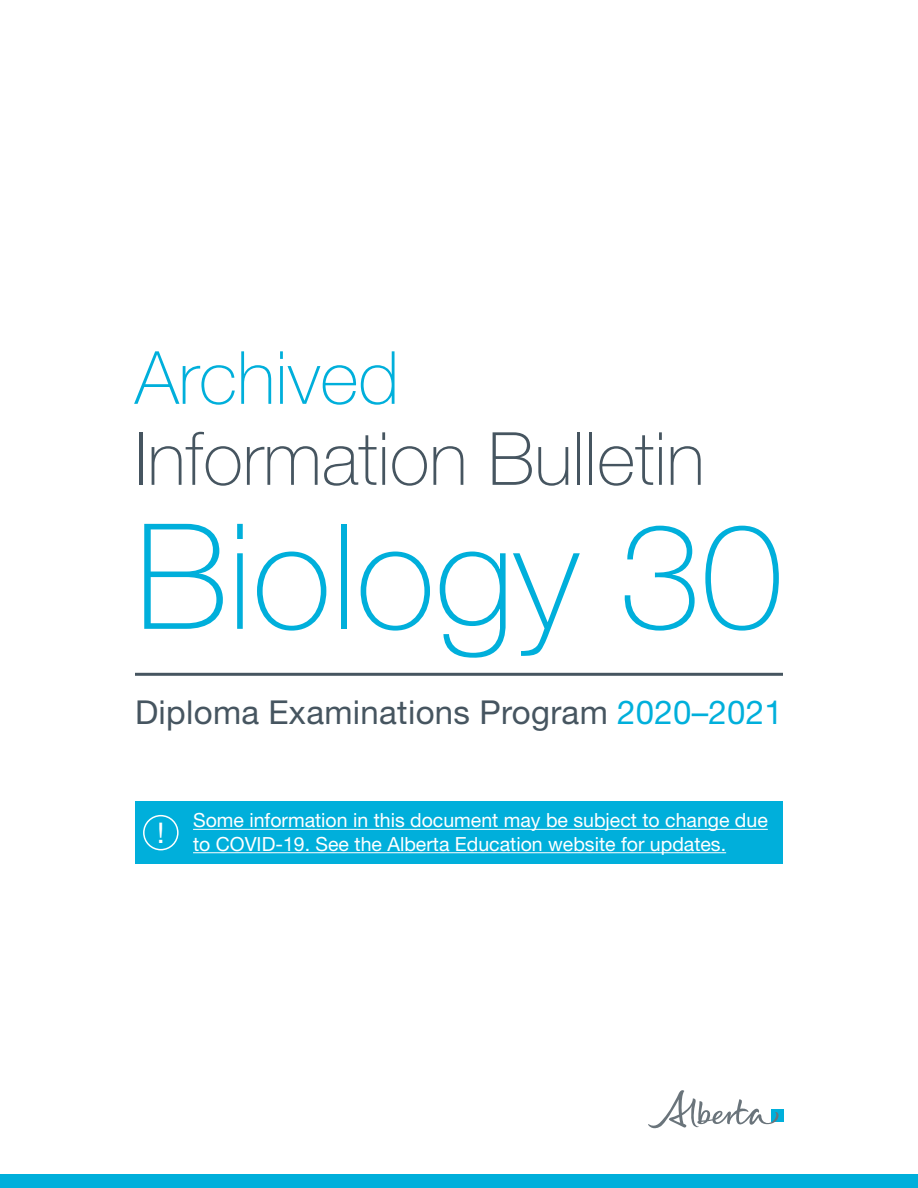
<style>
.page{position:relative;width:918px;height:1188px;background:#fff}
.page>*{position:absolute;margin:0;border:0;box-sizing:border-box;transform-origin:0 0}
.t1{font:100 147px "Helvetica Neue LT Std";color:#00afdb}
.t2{font:100 73.5px "Helvetica Neue LT Std";color:#465560}
.t3{font:100 73.5px "Helvetica Neue LT Std";color:#00afdb}
.t4{font:33px "Helvetica Neue LT Std";letter-spacing:.01em;color:#465560}
.t5{font:28.5px "Helvetica Neue LT Std";color:#fff}
.t6{font:19.5px/23.4px "Helvetica Neue LT Std";color:#fff}
.s1{color:#00afdb}
</style>
<div class="page">
<div style="left:771px;top:1110px;width:13px;height:12px;background:#00afdb"></div>
<svg style="left:648px;top:1090px;width:131px;height:38px"></svg>
<div style="left:0;top:1175px;width:918px;height:13px;background:#00afdb"></div>
<hr style="left:135px;top:673px;width:648px;height:3px;background:#465560">
<div style="left:135px;top:801px;width:648px;height:63px;background:#00afdb"></div>
<hr style="left:193px;top:829px;width:575px;height:1px;background:#fff">
<hr style="left:193px;top:852px;width:533px;height:1px;background:#fff">
<div style="left:143px;top:815px;width:36px;height:35px;border:2px solid #fff;border-radius:50%"></div>
<p class="t3" style="left:135px;top:336px;width:266px">Archived</p>
<p class="t2" style="left:135px;top:417px;width:571px">Information Bulletin</p>
<p class="t1" style="left:135px;top:493px;width:649px">Biology 30</p>
<p class="t4" style="left:135px;top:692px;width:649px">Diploma Examinations Program <span class="s1">2020–2021</span></p>
<p class="t5" style="left:157px;top:816px;width:9px">!</p>
<p class="t6" style="left:193px;top:809px;width:576px">Some information in this document may be subject to change due to COVID-19. See the Alberta Education website for updates.</p>
</div>
